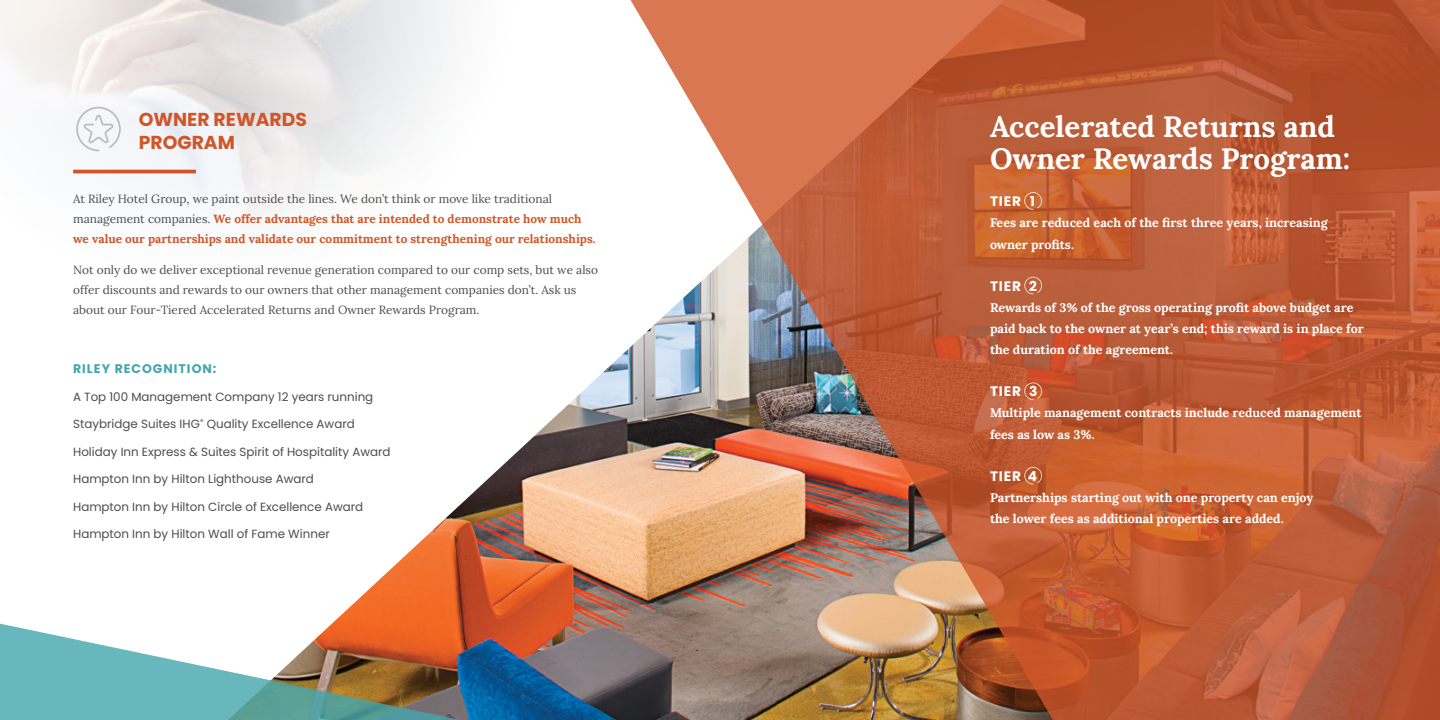
<style>
.page{position:relative;width:1440px;height:720px;background:#fff}
.page>*{position:absolute;margin:0;border:0;box-sizing:border-box;transform-origin:0 0}
.t1{font:700 29.38px/32.5px "Lora";color:#fff}
.t2{font:700 18.75px/22.5px "Poppins";color:#d05629}
.t3{font:700 13.75px "Poppins";letter-spacing:.06em;color:#fff}
.t4{font:700 12.5px/21.2px "Lora";color:#fff}
.t5{font:700 12.5px "Poppins";letter-spacing:.08em;color:#43a6ad}
.t6{font:11.88px "Poppins";color:#4d4d4f}
.t7{font:700 11.88px/20px "Lora";color:#d05629}
.t8{font:11.88px/20px "Lora";color:#4d4d4f}
.s1{font-weight:400;color:#4d4d4f}
</style>
<div class="page">
<img style="left:228px;top:0;width:389px;height:720px">
<img style="left:617px;top:0;width:823px;height:720px">
<svg style="left:0;top:619px;width:562px;height:101px"></svg>
<hr style="left:73px;top:170px;width:123px;height:3px;background:#d05629">
<svg style="left:76px;top:107px;width:45px;height:44px"></svg>
<svg style="left:1024px;top:192px;width:18px;height:18px"></svg>
<svg style="left:1024px;top:277px;width:18px;height:17px"></svg>
<svg style="left:1024px;top:382px;width:18px;height:18px"></svg>
<svg style="left:1024px;top:467px;width:18px;height:17px"></svg>
<h2 class="t2" style="left:139px;top:109px;width:170px">OWNER REWARDS<br>PROGRAM</h2>
<p class="t7" style="left:73px;top:188px;width:524px"><span class="s1">At Riley Hotel Group, we paint outside the lines. We don’t think or move like traditional management companies.</span> We offer advantages that are intended to demonstrate how much we value our partnerships and validate our commitment to strengthening our relationships.</p>
<p class="t8" style="left:73px;top:259px;width:526px">Not only do we deliver exceptional revenue generation compared to our comp sets, but we also offer discounts and rewards to our owners that other management companies don’t. Ask us about our Four-Tiered Accelerated Returns and Owner Rewards Program.</p>
<p class="t5" style="left:73px;top:361px;width:145px">RILEY RECOGNITION:</p>
<p class="t6" style="left:73px;top:390px;width:302px">A Top 100 Management Company 12 years running</p>
<p class="t6" style="left:73px;top:417px;width:283px">Staybridge Suites IHG<sup>®</sup> Quality Excellence Award</p>
<p class="t6" style="left:73px;top:445px;width:319px">Holiday Inn Express &amp; Suites Spirit of Hospitality Award</p>
<p class="t6" style="left:73px;top:472px;width:242px">Hampton Inn by Hilton Lighthouse Award</p>
<p class="t6" style="left:73px;top:500px;width:292px">Hampton Inn by Hilton Circle of Excellence Award</p>
<p class="t6" style="left:73px;top:527px;width:258px">Hampton Inn by Hilton Wall of Fame Winner</p>
<h1 class="t1" style="left:990px;top:107px;width:362px">Accelerated Returns and<br>Owner Rewards Program:</h1>
<p class="t3" style="left:990px;top:193px;width:46px">TIER 1</p>
<p class="t4" style="left:990px;top:211px;width:339px">Fees are reduced each of the first three years, increasing owner profits.</p>
<p class="t3" style="left:990px;top:278px;width:48px">TIER 2</p>
<p class="t4" style="left:990px;top:296px;width:375px">Rewards of 3% of the gross operating profit above budget are paid back to the owner at year’s end; this reward is in place for the duration of the agreement.</p>
<p class="t3" style="left:990px;top:383px;width:49px">TIER 3</p>
<p class="t4" style="left:990px;top:401px;width:373px">Multiple management contracts include reduced management fees as low as 3%.</p>
<p class="t3" style="left:990px;top:468px;width:48px">TIER 4</p>
<p class="t4" style="left:990px;top:486px;width:325px">Partnerships starting out with one property can enjoy the lower fees as additional properties are added.</p>
</div>
